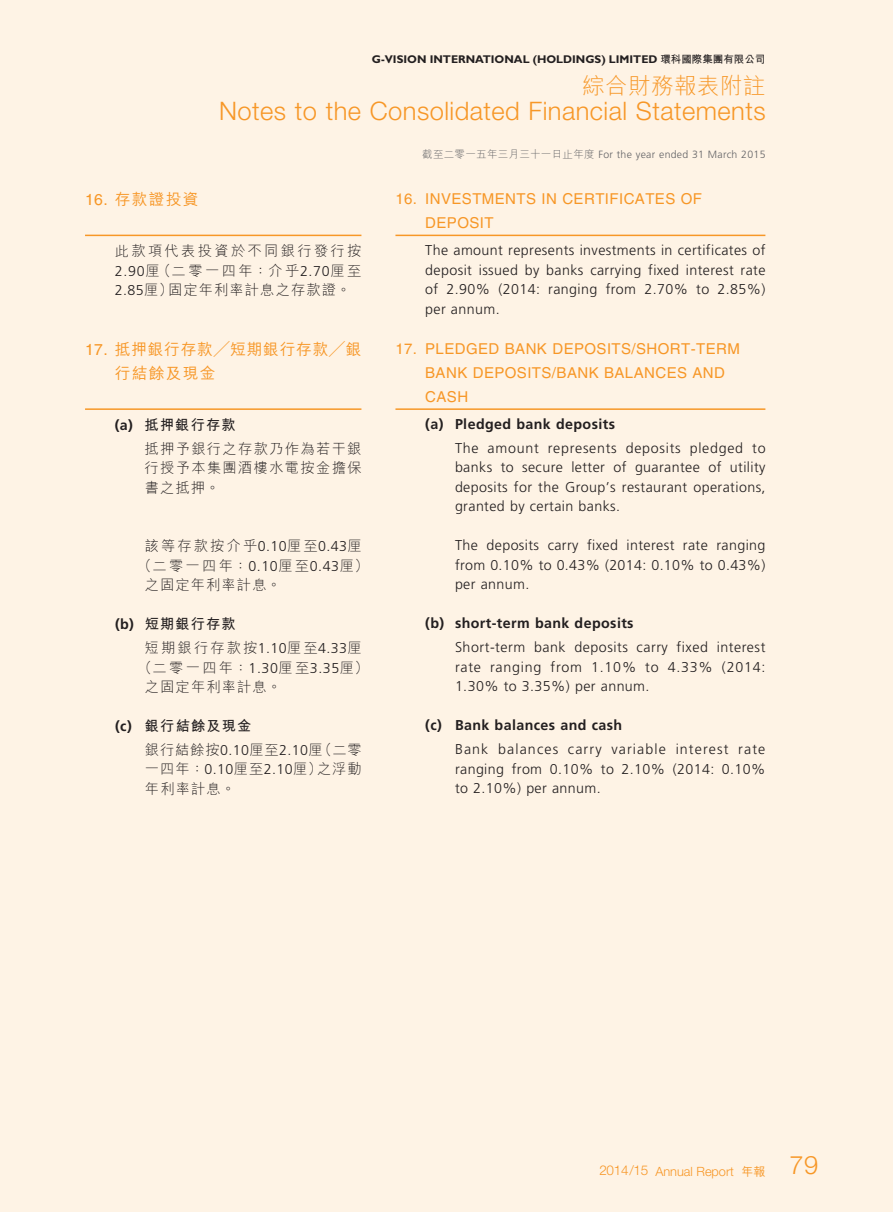
<style>
.page{position:relative;width:893px;height:1212px;background:#fef3e5}
.page>*{position:absolute;margin:0;border:0;box-sizing:border-box;transform-origin:0 0}
.t1{font:300 25.5px "Helvetica Neue LT Std";letter-spacing:.02em;color:#f79727}
.t2{font:300 22.5px "M Hei HK";letter-spacing:.02em;color:#f79727}
.t3{font:500 15.75px/24px "M Hei HK";letter-spacing:.045em;color:#f79727}
.t4{font:15px/24px "Helvetica LT Std";letter-spacing:.03em;color:#f79727}
.t5{font:300 14.25px/19.5px "Frutiger LT Std";letter-spacing:.03em;color:#231f20;text-align:justify}
.t6{font:300 14.25px/19.5px "M Hei HK";letter-spacing:.095em;color:#231f20}
.t7{font:700 14.25px "Frutiger LT Std";letter-spacing:.03em;color:#231f20}
.t8{font:300 14.25px/23.7px "M Hei HK";letter-spacing:.15em;color:#231f20}
.t9{font:300 14.25px/23.7px "M Hei HK";letter-spacing:.06em;color:#231f20}
.t10{font:300 14.25px/19.5px "M Hei HK";letter-spacing:.075em;color:#231f20}
.t11{font:300 12.75px "Helvetica Neue LT Std";color:#f79727}
.t12{font:700 11.25px "Gill Sans Std";color:#231f20}
.t13{font:300 10.5px "Frutiger LT Std";letter-spacing:.03em;color:#636366}
.s1{font-family:"M Hei HK";font-size:10.5px}
.s2{font-family:"M Hei HK"}
.s3{font-family:"Helvetica LT Std";font-weight:400}
.s4{font-family:"Frutiger LT Std"}
.s5{font-family:"Frutiger LT Std";font-weight:700}
.s6{font-weight:700}
.s7{font-size:13.5px}
.s8{font-family:"M Hei HK";font-weight:500;font-size:12px}
</style>
<div class="page">
<hr style="left:395px;top:235px;width:370px;height:1px;background:#f79727">
<hr style="left:395px;top:408px;width:370px;height:2px;background:#f79727">
<hr style="left:85px;top:235px;width:276px;height:1px;background:#f79727">
<hr style="left:85px;top:408px;width:276px;height:2px;background:#f79727">
<p class="t12" style="left:372px;top:53px;width:395px">G-VISION INTERNATIONAL (HOLDINGS) LIMITED <span class="s1">環科國際集團有限公司</span></p>
<h2 class="t2" style="left:583px;top:70px;width:184px">綜合財務報表附註</h2>
<h1 class="t1" style="left:219px;top:96px;width:548px">Notes to the Consolidated Financial Statements</h1>
<p class="t13" style="left:422px;top:148px;width:345px"><span class="s2">截至二零一五年三月三十一日止年度</span> For the year ended 31 March 2015</p>
<p class="t3" style="left:85px;top:186px;width:115px"><span class="s3">16.</span> 存款證投資</p>
<p class="t6" style="left:115px;top:241px;width:248px;text-align:justify">此款項代表投資於不同銀行發行按<span class="s4">2.90</span>厘（二零一四年：介乎<span class="s4">2.70</span>厘至<span class="s4">2.85</span>厘）固定年利率計息之存款證。</p>
<p class="t3" style="left:115px;top:336px;width:248px;text-indent:-30px"><span class="s3">17.</span> 抵押銀行存款╱短期銀行存款╱銀行結餘及現金</p>
<p class="t6" style="left:145px;top:412px;width:218px;line-height:23.7px;text-indent:-30px"><span class="s5">(a)</span> <span class="s6">抵押銀行存款<br></span>抵押予銀行之存款乃作為若干銀</p>
<p class="t6" style="left:145px;top:458px;width:218px">行授予本集團酒樓水電按金擔保書之抵押。</p>
<p class="t8" style="left:145px;top:534px;width:218px">該等存款按介乎<span class="s4">0.10</span>厘至<span class="s4">0.43</span>厘</p>
<p class="t6" style="left:138px;top:555px;width:233px">（二零一四年：<span class="s4">0.10</span>厘至<span class="s4">0.43</span>厘）</p>
<p class="t6" style="left:145px;top:575px;width:138px">之固定年利率計息。</p>
<p class="t8" style="left:145px;top:612px;width:218px;text-indent:-30px"><span class="s5">(b)</span> <span class="s6">短期銀行存款<br></span>短期銀行存款按<span class="s4">1.10</span>厘至<span class="s4">4.33</span>厘</p>
<p class="t6" style="left:145px;top:657px;width:225px;text-indent:-7px">（二零一四年：<span class="s4">1.30</span>厘至<span class="s4">3.35</span>厘）之固定年利率計息。</p>
<p class="t9" style="left:145px;top:713px;width:218px;text-indent:-30px"><span class="s5">(c)</span> <span class="s6">銀行結餘及現金<br></span>銀行結餘按<span class="s4">0.10</span>厘至<span class="s4">2.10</span>厘（二零</p>
<p class="t10" style="left:145px;top:759px;width:218px">一四年：<span class="s4">0.10</span>厘至<span class="s4">2.10</span>厘）之浮動年利率計息。</p>
<p class="t4" style="left:425px;top:186px;width:278px;text-indent:-30px">16. INVESTMENTS IN CERTIFICATES OF<br>DEPOSIT</p>
<p class="t5" style="left:425px;top:241px;width:342px">The amount represents investments in certificates of deposit issued by banks carrying fixed interest rate of 2.90% (2014: ranging from 2.70% to 2.85%) per annum.</p>
<p class="t4" style="left:425px;top:336px;width:316px;text-indent:-30px">17. PLEDGED BANK DEPOSITS/SHORT-TERM<br>BANK DEPOSITS/BANK BALANCES AND<br>CASH</p>
<p class="t7" style="left:425px;top:416px;width:191px">(a) Pledged bank deposits</p>
<p class="t5" style="left:455px;top:438px;width:312px">The amount represents deposits pledged to banks to secure letter of guarantee of utility deposits for the Group’s restaurant operations, granted by certain banks.</p>
<p class="t5" style="left:455px;top:536px;width:312px">The deposits carry fixed interest rate ranging from 0.10% to 0.43% (2014: 0.10% to 0.43%) per annum.</p>
<p class="t7" style="left:425px;top:615px;width:210px">(b) short-term bank deposits</p>
<p class="t5" style="left:455px;top:638px;width:312px">Short-term bank deposits carry fixed interest rate ranging from 1.10% to 4.33% (2014:<br>1.30% to 3.35%) per annum.</p>
<p class="t7" style="left:425px;top:717px;width:198px">(c) Bank balances and cash</p>
<p class="t5" style="left:455px;top:739px;width:312px">Bank balances carry variable interest rate ranging from 0.10% to 2.10% (2014: 0.10% to 2.10%) per annum.</p>
<p class="t11" style="left:599px;top:1163px;width:168px"><span class="s7">2014 /15</span> Annual Report <span class="s8">年報</span></p>
<h1 class="t1" style="left:789px;top:1149px;width:30px">79</h1>
</div>
